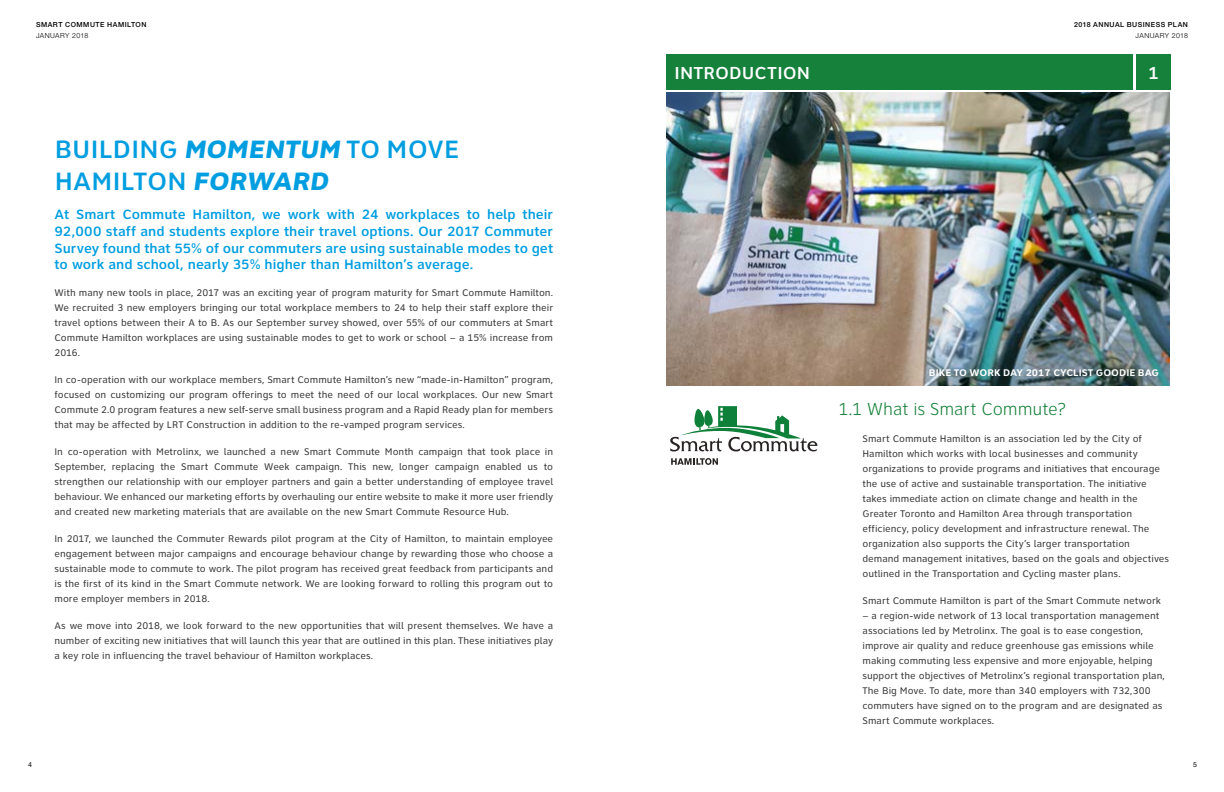
<style>
.page{position:relative;width:1224px;height:792px;background:#fff}
.page>*{position:absolute;margin:0;border:0;box-sizing:border-box;transform-origin:0 0}
.t1{font:500 26px/32px "Clearview Text";letter-spacing:.005em;color:#009ee0}
.t2{font:300 18px "Clearview Text";letter-spacing:-.005em;color:#16813a}
.t3{font:500 18px "Clearview Text";letter-spacing:.005em;color:#fff}
.t4{font:500 14px/16.8px "Clearview Text";color:#009ee0;text-align:justify}
.t5{font:10px/15px "Clearview Text";color:#373737;text-align:justify}
.t6{font:700 10px "Clearview Text";color:#fff}
.t7{font:500 7px "Helvetica Neue LT Std";letter-spacing:.07em;color:#000}
.t8{font:300 7px "Helvetica Neue LT Std";letter-spacing:.05em;color:#000}
.t9{font:7px "Helvetica Neue LT Std";color:#000}
.s1{font-weight:800;font-style:italic}
</style>
<div class="page">
<img style="left:666px;top:92px;width:504px;height:293px">
<div style="left:1136px;top:54px;width:35px;height:36px;background:#16813a"></div>
<svg style="left:670px;top:406px;width:148px;height:45px"></svg>
<svg style="left:671px;top:458px;width:47px;height:7px"></svg>
<div style="left:666px;top:54px;width:467px;height:36px;background:#16813a"></div>
<p class="t7" style="left:36px;top:20px;width:112px">SMART COMMUTE HAMILTON</p>
<p class="t8" style="left:36px;top:31px;width:54px">JANUARY 2018</p>
<h1 class="t1" style="left:55px;top:133px;width:406px">building <span class="s1">MOMENTUM</span> to MOVE<br>HAMILTON <span class="s1">FORWARD</span></h1>
<p class="t4" style="left:54px;top:206px;width:500px">At Smart Commute Hamilton, we work with 24 workplaces to help their 92,000 staff and students explore their travel options. Our 2017 Commuter Survey found that 55% of our commuters are using sustainable modes to get to work and school, nearly 35% higher than Hamilton’s average.</p>
<p class="t5" style="left:54px;top:286px;width:500px">With many new tools in place, 2017 was an exciting year of program maturity for Smart Commute Hamilton.<br>We recruited 3 new employers bringing our total workplace members to 24 to help their staff explore their travel options between their A to B. As our September survey showed, over 55% of our commuters at Smart Commute Hamilton workplaces are using sustainable modes to get to work or school – a 15% increase from 2016.</p>
<p class="t5" style="left:54px;top:373px;width:500px">In co-operation with our workplace members, Smart Commute Hamilton’s new “made-in-Hamilton” program, focused on customizing our program offerings to meet the need of our local workplaces. Our new Smart Commute 2.0 program features a new self-serve small business program and a Rapid Ready plan for members that may be affected by LRT Construction in addition to the re-vamped program services.</p>
<p class="t5" style="left:54px;top:445px;width:500px">In co-operation with Metrolinx, we launched a new Smart Commute Month campaign that took place in September, replacing the Smart Commute Week campaign. This new, longer campaign enabled us to strengthen our relationship with our employer partners and gain a better understanding of employee travel behaviour. We enhanced our marketing efforts by overhauling our entire website to make it more user friendly and created new marketing materials that are available on the new Smart Commute Resource Hub.</p>
<p class="t5" style="left:54px;top:532px;width:500px">In 2017, we launched the Commuter Rewards pilot program at the City of Hamilton, to maintain employee engagement between major campaigns and encourage behaviour change by rewarding those who choose a sustainable mode to commute to work. The pilot program has received great feedback from participants and is the first of its kind in the Smart Commute network. We are looking forward to rolling this program out to more employer members in 2018.</p>
<p class="t5" style="left:54px;top:619px;width:500px">As we move into 2018, we look forward to the new opportunities that will present themselves. We have a number of exciting new initiatives that will launch this year that are outlined in this plan. These initiatives play a key role in influencing the travel behaviour of Hamilton workplaces.</p>
<h2 class="t3" style="left:674px;top:62px;width:134px">INTRODUCTION</h2>
<p class="t7" style="left:1074px;top:20px;width:115px">2018 ANNUAL BUSINESS PLAN</p>
<p class="t8" style="left:1136px;top:31px;width:54px">JANUARY 2018</p>
<h2 class="t3" style="left:1148px;top:62px;width:12px">1</h2>
<p class="t6" style="left:929px;top:367px;width:232px">BI KE TO WORK DAY 2017 CYCLIST GOODIE BAG</p>
<h2 class="t2" style="left:839px;top:399px;width:229px">1.1 What is Smart Commute?</h2>
<p class="t5" style="left:862px;top:431px;width:308px;text-align:left">Smart Commute Hamilton is an association led by the City of Hamilton which works with local businesses and community organizations to provide programs and initiatives that encourage the use of active and sustainable transportation. The initiative takes immediate action on climate change and health in the Greater Toronto and Hamilton Area through transportation efficiency, policy development and infrastructure renewal. The organization also supports the City’s larger transportation demand management initatives, based on the goals and objectives outlined in the Transportation and Cycling master plans.</p>
<p class="t5" style="left:862px;top:593px;width:300px">Smart Commute Hamilton is part of the Smart Commute network</p>
<p class="t5" style="left:862px;top:608px;width:304px;text-align:left">– a region-wide network of 13 local transportation management associations led by Metrolinx. The goal is to ease congestion, improve air quality and reduce greenhouse gas emissions while making commuting less expensive and more enjoyable, helping support the objectives of Metrolinx’s regional transportation plan, The Big Move. To date, more than 340 employers with 732,300 commuters have signed on to the program and are designated as Smart Commute workplaces.</p>
<p class="t9" style="left:28px;top:760px;width:5px">4</p>
<p class="t9" style="left:1193px;top:760px;width:5px">5</p>
</div>
